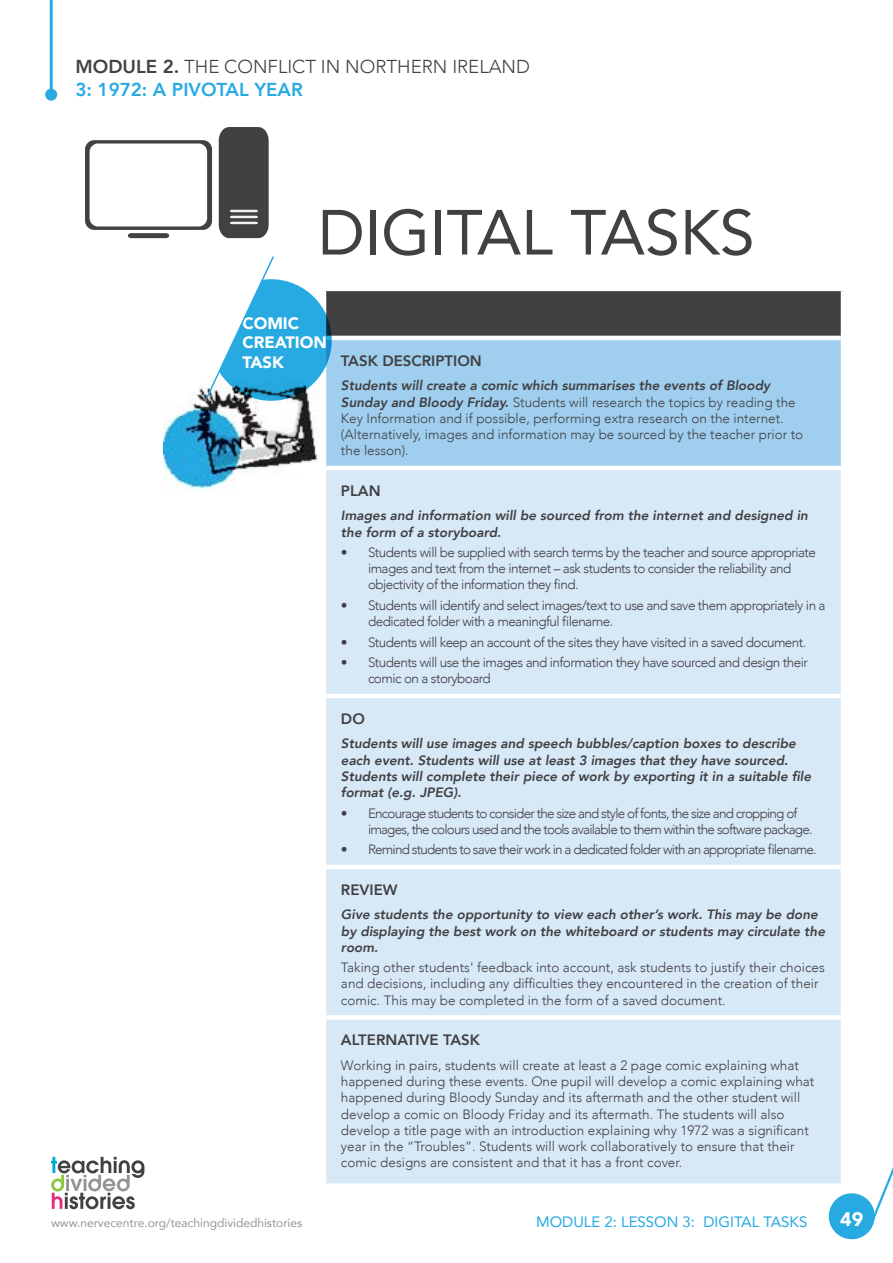
<style>
.page{position:relative;width:893px;height:1263px;background:#fff}
.page>*{position:absolute;margin:0;border:0;box-sizing:border-box;transform-origin:0 0}
.t1{font:63px "Avenir";color:#414042}
.t2{font:900 19.5px "Avenir";color:#fff}
.t3{font:300 18.75px/23.1px "Avenir";color:#414042}
.t4{font:900 16.5px/19.8px "Avenir";color:#fff}
.t5{font:800 15px "Avenir";color:#414042}
.t6{font:15px "Avenir";color:#27aae1}
.t7{font:300 13.5px/16.2px "Avenir";color:#414042}
.t8{font:300 13.5px/16.2px "Avenir";letter-spacing:-.04em;color:#414042}
.t9{font:italic 800 13.5px/16.2px "Avenir";color:#414042}
.t10{font:300 13.5px/16.2px "Avenir";letter-spacing:-.06em;color:#414042}
.t11{font:12px "Avenir";color:#939598}
.s1{font-weight:800}
.s2{font-weight:800;color:#27aae1}
.s3{font-weight:800;font-style:italic}
</style>
<div class="page">
<svg style="left:828px;top:1167px;width:65px;height:73px"></svg>
<hr style="left:50px;top:0;width:3px;height:95px;background:#27aae1">
<div style="left:45px;top:89px;width:12px;height:12px;background:#27aae1;border-radius:50%"></div>
<svg style="left:51px;top:1157px;width:93px;height:52px"></svg>
<img style="left:164px;top:386px;width:154px;height:105px">
<div style="left:324px;top:289px;width:519px;height:49px;background:#414042"></div>
<div style="left:324px;top:338px;width:519px;height:130px;background:#9fceee"></div>
<div style="left:326px;top:470px;width:515px;height:713px;background:#d7e8f7"></div>
<hr style="left:326px;top:466px;width:515px;height:4px;background:#fff">
<hr style="left:326px;top:694px;width:515px;height:4px;background:#fff">
<hr style="left:326px;top:865px;width:515px;height:4px;background:#fff">
<div style="left:326px;top:1015px;width:515px;height:5px;background:#fff"></div>
<div style="left:322px;top:1183px;width:523px;height:5px;background:#fff"></div>
<hr style="left:322px;top:287px;width:523px;height:4px;background:#fff">
<hr style="left:322px;top:291px;width:4px;height:47px;background:#fff">
<hr style="left:841px;top:291px;width:4px;height:47px;background:#fff">
<hr style="left:326px;top:336px;width:515px;height:4px;background:#fff">
<hr style="left:322px;top:338px;width:4px;height:130px;background:#fff">
<hr style="left:841px;top:338px;width:4px;height:130px;background:#fff">
<hr style="left:841px;top:1017px;width:4px;height:166px;background:#fff">
<div style="left:210px;top:279px;width:122px;height:122px;background:#27aae1;border-radius:50%"></div>
<svg style="left:85px;top:127px;width:190px;height:273px"></svg>
<h3 class="t3" style="left:75px;top:55px;width:456px"><span class="s1">MODULE 2.</span> THE CONFLICT IN NORTHERN IRELAND<br><span class="s2">3: 1972: A PIVOTAL YEAR</span></h3>
<h1 class="t1" style="left:318px;top:182px;width:438px">DIGITAL TASKS</h1>
<p class="t4" style="left:242px;top:313px;width:86px">COMIC<br>CREATION<br>TASK</p>
<p class="t5" style="left:341px;top:347px;width:142px">TASK DESCRIPTION</p>
<p class="t7" style="left:341px;top:378px;width:464px"><span class="s3">Students will create a comic which summarises the events of Bloody Sunday and Bloody Friday.</span> Students will research the topics by reading the Key Information and if possible, performing extra research on the internet. (Alternatively, images and information may be sourced by the teacher prior to the lesson).</p>
<p class="t5" style="left:341px;top:477px;width:41px">PLAN</p>
<p class="t9" style="left:341px;top:508px;width:469px">Images and information will be sourced from the internet and designed in the form of a storyboard.</p>
<p class="t8" style="left:368px;top:544px;width:450px;text-indent:-27px">• Students will be supplied with search terms by the teacher and source appropriate images and text from the internet – ask students to consider the reliability and objectivity of the information they find.</p>
<p class="t8" style="left:368px;top:597px;width:459px;text-indent:-27px">• Students will identify and select images/text to use and save them appropriately in a dedicated folder with a meaningful filename.</p>
<p class="t8" style="left:341px;top:634px;width:467px">• Students will keep an account of the sites they have visited in a saved document.</p>
<p class="t8" style="left:368px;top:654px;width:441px;text-indent:-27px">• Students will use the images and information they have sourced and design their comic on a storyboard</p>
<p class="t5" style="left:341px;top:705px;width:25px">DO</p>
<p class="t9" style="left:341px;top:736px;width:472px">Students will use images and speech bubbles/caption boxes to describe each event. Students will use at least 3 images that they have sourced.<br>Students will complete their piece of work by exporting it in a suitable file format (e.g. JPEG).</p>
<p class="t10" style="left:368px;top:805px;width:446px;text-indent:-27px">• Encourage students to consider the size and style of fonts, the size and cropping of images, the colours used and the tools available to them within the software package.</p>
<p class="t10" style="left:341px;top:841px;width:477px">• Remind students to save their work in a dedicated folder with an appropriate filename.</p>
<p class="t5" style="left:341px;top:876px;width:58px">REVIEW</p>
<p class="t9" style="left:341px;top:907px;width:486px">Give students the opportunity to view each other’s work. This may be done by displaying the best work on the whiteboard or students may circulate the room.</p>
<p class="t7" style="left:341px;top:959px;width:485px">Taking other students' feedback into account, ask students to justify their choices and decisions, including any difficulties they encountered in the creation of their comic. This may be completed in the form of a saved document.</p>
<p class="t5" style="left:341px;top:1026px;width:141px">ALTERNATIVE TASK</p>
<p class="t7" style="left:341px;top:1057px;width:475px">Working in pairs, students will create at least a 2 page comic explaining what happened during these events. One pupil will develop a comic explaining what happened during Bloody Sunday and its aftermath and the other student will develop a comic on Bloody Friday and its aftermath. The students will also develop a title page with an introduction explaining why 1972 was a significant year in the “Troubles”. Students will work collaboratively to ensure that their comic designs are consistent and that it has a front cover.</p>
<p class="t11" style="left:51px;top:1213px;width:253px">www.nervecentre.org/teachingdividedhistories</p>
<p class="t6" style="left:536px;top:1210px;width:273px">MODULE 2: LESSON 3: DIGITAL TASKS</p>
<h2 class="t2" style="left:840px;top:1202px;width:25px">49</h2>
</div>
